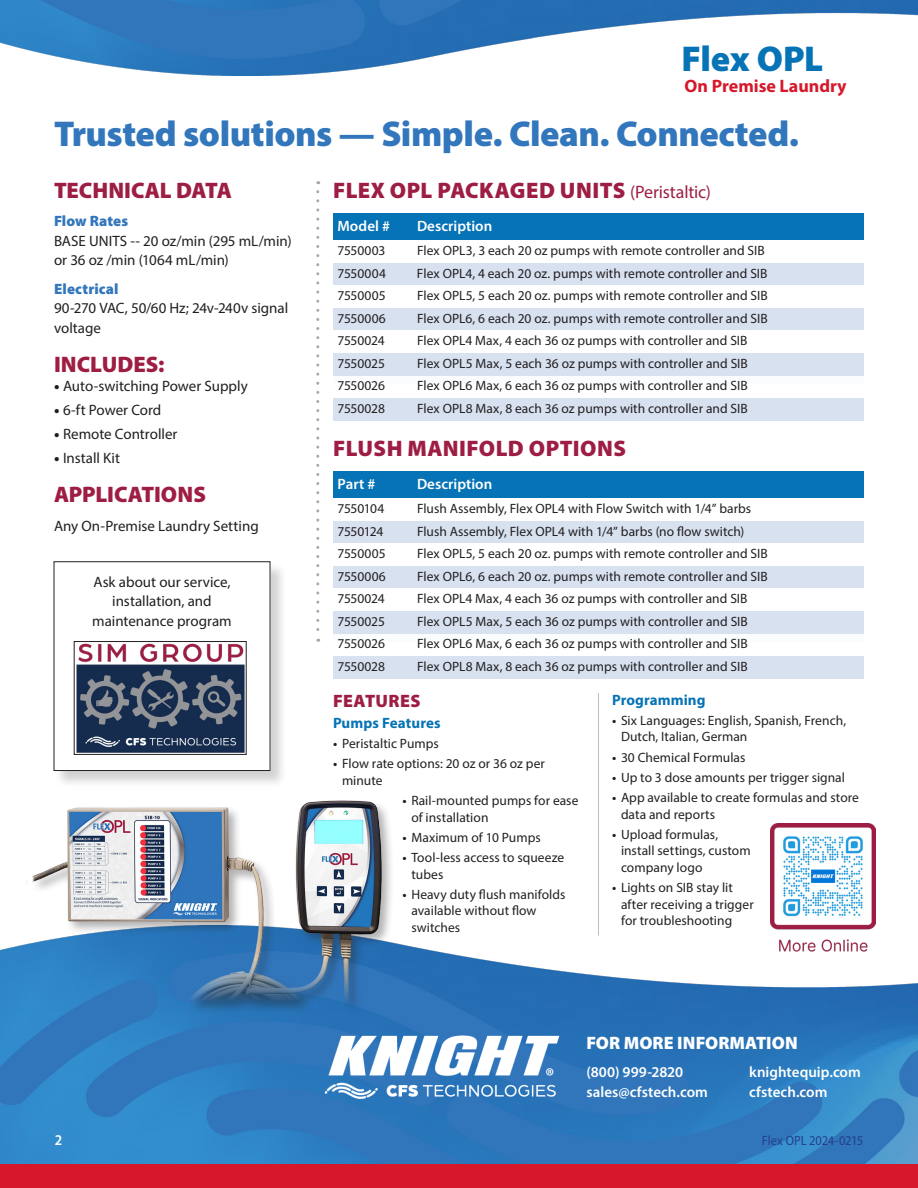
<style>
.page{position:relative;width:918px;height:1188px;background:#fff}
.page>*{position:absolute;margin:0;border:0;box-sizing:border-box;transform-origin:0 0}
.t1{font:900 36px "Myriad Pro";letter-spacing:-.015em;color:#3276bc}
.t2{font:900 36px "Myriad Pro";color:#0673b6}
.t3{font:900 22.5px "Myriad Pro";letter-spacing:.005em;color:#9e1e43}
.t4{font:900 18px "Myriad Pro";letter-spacing:.005em;color:#fff}
.t5{font:700 18px "Myriad Pro";color:#d7182a}
.K-TechData_Sub-Head_BLUE{font:900 18px "Myriad Pro";letter-spacing:.02em;color:#9e1e43}
.K-Body_Text_Sales_Sheet{font:15px/19.5px "Myriad Pro";color:#231f20;text-align:center}
.K-TechData_Text{font:15px/19.5px "Myriad Pro";color:#231f20}
.t6{font:600 15px/20.2px "Myriad Pro";color:#fff}
.K-TechData_Sub-Head_BLUE-2{font:700 15px "Myriad Pro";letter-spacing:.005em;color:#0673b6}
.K-TechData_Sub-Head_BLUE-3{font:900 15px "Myriad Pro";letter-spacing:.01em;color:#3276bc}
.t7{font:600 semi-condensed 15px "Myriad Pro";color:#fff}
.t8{font:13.5px/16.5px "Myriad Pro";color:#231f20}
.t9{font:semi-condensed 13.5px "Myriad Pro";letter-spacing:-.005em;color:#253f8e}
.t10{font:13.5px "Myriad Pro";letter-spacing:-.025em;color:#231f20}
.t11{font:13.5px "Myriad Pro";letter-spacing:-.02em;color:#231f20}
.t12{font:13.5px "Myriad Pro";letter-spacing:-.03em;color:#231f20}
.s1{font-weight:900}
.s2{font-weight:400;font-size:18px}
.s3{font-weight:600}
</style>
<div class="page">
<img style="left:0;top:935px;width:918px;height:229px">
<img style="left:0;top:0;width:918px;height:75px">
<img style="left:319px;top:1033px;width:245px;height:69px">
<hr style="left:598px;top:693px;width:1px;height:242px;background:#bcbdc0">
<div style="left:0;top:1164px;width:918px;height:24px;background:#d7182a"></div>
<svg style="left:316px;top:192px;width:3px;height:450px"></svg>
<div style="left:26px;top:798px;width:369px;height:216px;background:#231f20;opacity:.35"></div>
<img style="left:23px;top:798px;width:379px;height:202px">
<div style="left:55px;top:562px;width:232px;height:226px;background:#231f20;opacity:.2"></div>
<div style="left:54px;top:562px;width:216px;height:209px;background:#fff"></div>
<img style="left:76px;top:643px;width:168px;height:110px">
<div style="left:74px;top:641px;width:172px;height:114px;border:1px solid #231f20"></div>
<div style="left:333px;top:213px;width:531px;height:204px;background:#fbfcfd"></div>
<div style="left:333px;top:213px;width:531px;height:28px;background:#0673b6"></div>
<div style="left:333px;top:240px;width:531px;height:23px;background:#fff"></div>
<div style="left:333px;top:263px;width:531px;height:23px;background:#d7e1f0"></div>
<div style="left:333px;top:285px;width:531px;height:23px;background:#fff"></div>
<div style="left:333px;top:308px;width:531px;height:23px;background:#d7e1f0"></div>
<div style="left:333px;top:330px;width:531px;height:23px;background:#fff"></div>
<div style="left:333px;top:353px;width:531px;height:23px;background:#d7e1f0"></div>
<div style="left:333px;top:385px;width:531px;height:13px;background:#fff"></div>
<div style="left:333px;top:398px;width:531px;height:23px;background:#d7e1f0"></div>
<div style="left:333px;top:471px;width:531px;height:204px;background:#fbfcfd"></div>
<div style="left:333px;top:471px;width:531px;height:28px;background:#0673b6"></div>
<div style="left:333px;top:498px;width:531px;height:23px;background:#fff"></div>
<div style="left:333px;top:521px;width:531px;height:23px;background:#d7e1f0"></div>
<div style="left:333px;top:543px;width:531px;height:23px;background:#fff"></div>
<div style="left:333px;top:566px;width:531px;height:23px;background:#d7e1f0"></div>
<div style="left:333px;top:588px;width:531px;height:23px;background:#fff"></div>
<div style="left:333px;top:611px;width:531px;height:23px;background:#d7e1f0"></div>
<div style="left:333px;top:643px;width:531px;height:13px;background:#fff"></div>
<div style="left:333px;top:656px;width:531px;height:23px;background:#d7e1f0"></div>
<img style="left:770px;top:823px;width:106px;height:131px">
<p class="t2" style="left:682px;top:34px;width:143px">Flex OPL</p>
<p class="t5" style="left:685px;top:74px;width:164px">On Premise Laundry</p>
<p class="t1" style="left:54px;top:110px;width:747px">Trusted solutions — Simple. Clean. Connected.</p>
<p class="t3" style="left:54px;top:175px;width:180px">TECHNICAL DATA</p>
<p class="K-TechData_Sub-Head_BLUE-3" style="left:54px;top:211px;width:76px">Flow Rates</p>
<p class="K-TechData_Text" style="left:54px;top:231px;width:239px">BASE UNITS -- 20 oz/min (295 mL/min) or 36 oz /min (1064 mL/min)</p>
<p class="K-TechData_Sub-Head_BLUE-3" style="left:54px;top:279px;width:66px">Electrical</p>
<p class="K-TechData_Text" style="left:54px;top:298px;width:236px">90-270 VAC, 50/60 Hz; 24v-240v signal voltage</p>
<p class="t3" style="left:54px;top:349px;width:112px">INCLUDES:</p>
<p class="K-Body_Text_Sales_Sheet" style="left:54px;top:376px;width:195px"><span class="s1">•</span> Auto-switching Power Supply</p>
<p class="K-Body_Text_Sales_Sheet" style="left:54px;top:400px;width:109px"><span class="s1">•</span> 6-ft Power Cord</p>
<p class="K-Body_Text_Sales_Sheet" style="left:54px;top:424px;width:125px"><span class="s1">•</span> Remote Controller</p>
<p class="K-Body_Text_Sales_Sheet" style="left:54px;top:448px;width:68px"><span class="s1">•</span> Install Kit</p>
<p class="t3" style="left:54px;top:480px;width:153px">APPLICATIONS</p>
<p class="K-Body_Text_Sales_Sheet" style="left:54px;top:516px;width:206px">Any On-Premise Laundry Setting</p>
<p class="K-Body_Text_Sales_Sheet" style="left:92px;top:572px;width:141px">Ask about our service, installation, and maintenance program</p>
<p class="t3" style="left:333px;top:175px;width:379px">FLEX OPL PACKAGED UNITS <span class="s2">(Peristaltic)</span></p>
<p class="t6" style="left:338px;top:216px;width:54px">Model #</p>
<p class="t6" style="left:417px;top:216px;width:77px">Description</p>
<p class="t8" style="left:338px;top:242px;width:50px">7550003</p>
<p class="t8" style="left:417px;top:242px;width:349px">Flex OPL3, 3 each 20 oz pumps with remote controller and SIB</p>
<p class="t8" style="left:338px;top:265px;width:50px">7550004</p>
<p class="t8" style="left:417px;top:265px;width:352px">Flex OPL4, 4 each 20 oz. pumps with remote controller and SIB</p>
<p class="t8" style="left:338px;top:287px;width:50px">7550005</p>
<p class="t8" style="left:417px;top:287px;width:352px">Flex OPL5, 5 each 20 oz. pumps with remote controller and SIB</p>
<p class="t8" style="left:338px;top:310px;width:50px">7550006</p>
<p class="t8" style="left:417px;top:310px;width:352px">Flex OPL6, 6 each 20 oz. pumps with remote controller and SIB</p>
<p class="t10" style="left:338px;top:333px;width:49px">7550024</p>
<p class="t8" style="left:417px;top:332px;width:332px">Flex OPL4 Max, 4 each 36 oz pumps with controller and SIB</p>
<p class="t8" style="left:338px;top:355px;width:49px">7550025</p>
<p class="t8" style="left:417px;top:355px;width:332px">Flex OPL5 Max, 5 each 36 oz pumps with controller and SIB</p>
<p class="t11" style="left:338px;top:378px;width:49px">7550026</p>
<p class="t8" style="left:417px;top:377px;width:332px">Flex OPL6 Max, 6 each 36 oz pumps with controller and SIB</p>
<p class="t8" style="left:338px;top:400px;width:49px">7550028</p>
<p class="t8" style="left:417px;top:400px;width:332px">Flex OPL8 Max, 8 each 36 oz pumps with controller and SIB</p>
<p class="t3" style="left:333px;top:433px;width:294px">FLUSH MANIFOLD OPTIONS</p>
<p class="t6" style="left:338px;top:474px;width:39px">Part #</p>
<p class="t6" style="left:417px;top:474px;width:77px">Description</p>
<p class="t12" style="left:338px;top:501px;width:48px">7550104</p>
<p class="t8" style="left:417px;top:500px;width:336px">Flush Assembly, Flex OPL4 with Flow Switch with 1/4” barbs</p>
<p class="t12" style="left:338px;top:523px;width:47px">7550124</p>
<p class="t8" style="left:417px;top:523px;width:329px">Flush Assembly, Flex OPL4 with 1/4” barbs (no flow switch)</p>
<p class="t8" style="left:338px;top:545px;width:50px">7550005</p>
<p class="t8" style="left:417px;top:545px;width:352px">Flex OPL5, 5 each 20 oz. pumps with remote controller and SIB</p>
<p class="t8" style="left:338px;top:568px;width:50px">7550006</p>
<p class="t8" style="left:417px;top:568px;width:352px">Flex OPL6, 6 each 20 oz. pumps with remote controller and SIB</p>
<p class="t10" style="left:338px;top:591px;width:49px">7550024</p>
<p class="t8" style="left:417px;top:590px;width:332px">Flex OPL4 Max, 4 each 36 oz pumps with controller and SIB</p>
<p class="t8" style="left:338px;top:613px;width:49px">7550025</p>
<p class="t8" style="left:417px;top:613px;width:332px">Flex OPL5 Max, 5 each 36 oz pumps with controller and SIB</p>
<p class="t11" style="left:338px;top:636px;width:49px">7550026</p>
<p class="t8" style="left:417px;top:635px;width:332px">Flex OPL6 Max, 6 each 36 oz pumps with controller and SIB</p>
<p class="t8" style="left:338px;top:658px;width:49px">7550028</p>
<p class="t8" style="left:417px;top:658px;width:332px">Flex OPL8 Max, 8 each 36 oz pumps with controller and SIB</p>
<p class="K-TechData_Sub-Head_BLUE" style="left:333px;top:689px;width:89px">FEATURES</p>
<p class="K-TechData_Sub-Head_BLUE-2" style="left:333px;top:713px;width:109px">Pumps Features</p>
<p class="t8" style="left:333px;top:735px;width:107px"><span class="s3">•</span> Peristaltic Pumps</p>
<p class="t8" style="left:342px;top:755px;width:204px;text-indent:-9px"><span class="s3">•</span> Flow rate options: 20 oz or 36 oz per minute</p>
<p class="t8" style="left:411px;top:792px;width:169px;text-indent:-9px"><span class="s3">•</span> Rail-mounted pumps for ease of installation</p>
<p class="t8" style="left:402px;top:829px;width:140px"><span class="s3">•</span> Maximum of 10 Pumps</p>
<p class="t8" style="left:411px;top:849px;width:154px;text-indent:-9px"><span class="s3">•</span> Tool-less access to squeeze tubes</p>
<p class="t8" style="left:411px;top:886px;width:156px;text-indent:-9px"><span class="s3">•</span> Heavy duty flush manifolds available without flow switches</p>
<p class="K-TechData_Sub-Head_BLUE-2" style="left:612px;top:690px;width:95px">Programming</p>
<p class="t8" style="left:621px;top:712px;width:227px;text-indent:-9px"><span class="s3">•</span> Six Languages: English, Spanish, French,<br>Dutch, Italian, German</p>
<p class="t8" style="left:612px;top:749px;width:135px"><span class="s3">•</span> 30 Chemical Formulas</p>
<p class="t8" style="left:612px;top:769px;width:235px"><span class="s3">•</span> Up to 3 dose amounts per trigger signal</p>
<p class="t8" style="left:621px;top:789px;width:240px;text-indent:-9px"><span class="s3">•</span> App available to create formulas and store data and reports</p>
<p class="t8" style="left:621px;top:826px;width:131px;text-indent:-9px"><span class="s3">•</span> Upload formulas, install settings, custom company logo</p>
<p class="t8" style="left:621px;top:879px;width:134px;text-indent:-9px"><span class="s3">•</span> Lights on SIB stay lit after receiving a trigger for troubleshooting</p>
<h3 class="t4" style="left:586px;top:1031px;width:213px">FOR MORE INFORMATION</h3>
<p class="t6" style="left:586px;top:1061px;width:123px">(800) 999-2820 sales@cfstech.com</p>
<p class="t6" style="left:749px;top:1061px;width:113px">knightequip.com cfstech.com</p>
<p class="t7" style="left:55px;top:1131px;width:9px">2</p>
<p class="t9" style="left:762px;top:1132px;width:103px">Flex OPL 2024-0215</p>
</div>
